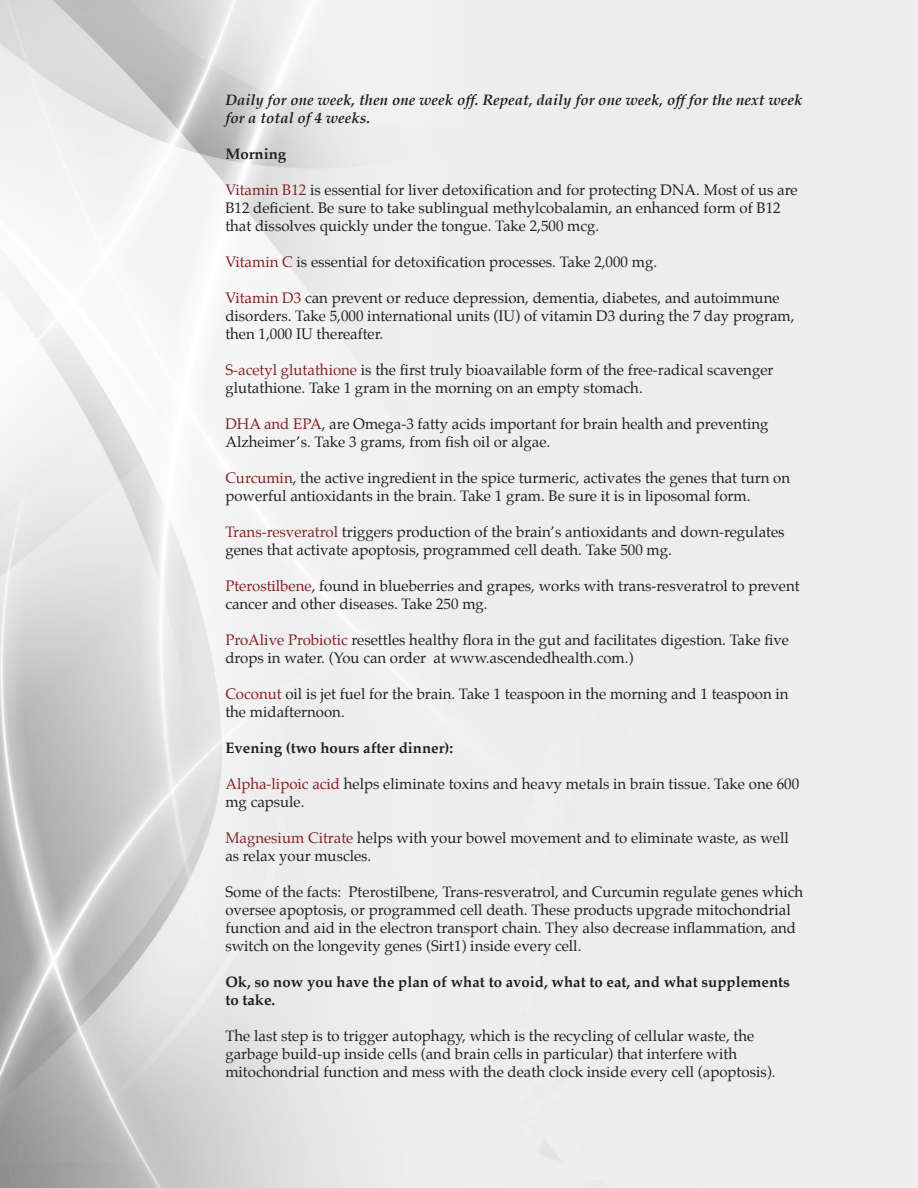
<style>
.page{position:relative;width:918px;height:1188px;background:#fff}
.page>*{position:absolute;margin:0;border:0;box-sizing:border-box;transform-origin:0 0}
.t1{font:15px/18px "Palatino";color:#231f20}
.t2{font:700 15px/18px "Palatino";color:#231f20}
.t3{font:italic 700 15px/18px "Palatino";color:#231f20}
.s1{color:#882124}
.s2{color:#892124}
</style>
<div class="page">
<p class="t3" style="left:225px;top:91px;width:579px">Daily for one week, then one week off. Repeat, daily for one week, off for the next week for a total of 4 weeks.</p>
<p class="t2" style="left:225px;top:145px;width:62px">Morning</p>
<p class="t1" style="left:225px;top:181px;width:574px"><span class="s1">Vitamin B12</span> is essential for liver detoxification and for protecting DNA. Most of us are<br>B12 deficient. Be sure to take sublingual methylcobalamin, an enhanced form of B12 that dissolves quickly under the tongue. Take 2,500 mcg.</p>
<p class="t1" style="left:225px;top:253px;width:433px"><span class="s2">Vitamin C</span> is essential for detoxification processes. Take 2,000 mg.</p>
<p class="t1" style="left:225px;top:289px;width:571px"><span class="s1">Vitamin D3</span> can prevent or reduce depression, dementia, diabetes, and autoimmune disorders. Take 5,000 international units (IU) of vitamin D3 during the 7 day program, then 1,000 IU thereafter.</p>
<p class="t1" style="left:225px;top:361px;width:550px"><span class="s2">S-acetyl glutathione</span> is the first truly bioavailable form of the free-radical scavenger glutathione. Take 1 gram in the morning on an empty stomach.</p>
<p class="t1" style="left:225px;top:415px;width:545px"><span class="s1">DHA and EPA</span>, are Omega-3 fatty acids important for brain health and preventing<br>Alzheimer’s. Take 3 grams, from fish oil or algae.</p>
<p class="t1" style="left:225px;top:469px;width:566px"><span class="s1">Curcumin</span>, the active ingredient in the spice turmeric, activates the genes that turn on powerful antioxidants in the brain. Take 1 gram. Be sure it is in liposomal form.</p>
<p class="t1" style="left:225px;top:523px;width:561px"><span class="s1">Trans-resveratrol</span> triggers production of the brain’s antioxidants and down-regulates genes that activate apoptosis, programmed cell death. Take 500 mg.</p>
<p class="t1" style="left:225px;top:577px;width:576px"><span class="s1">Pterostilbene</span>, found in blueberries and grapes, works with trans-resveratrol to prevent cancer and other diseases. Take 250 mg.</p>
<p class="t1" style="left:225px;top:631px;width:565px"><span class="s1">ProAlive Probiotic</span> resettles healthy flora in the gut and facilitates digestion. Take five drops in water. (You can order at www.ascendedhealth.com.)</p>
<p class="t1" style="left:225px;top:685px;width:565px"><span class="s1">Coconut</span> oil is jet fuel for the brain. Take 1 teaspoon in the morning and 1 teaspoon in the midafternoon.</p>
<p class="t2" style="left:225px;top:739px;width:229px">Evening (two hours after dinner):</p>
<p class="t1" style="left:225px;top:775px;width:575px"><span class="s1">Alpha-lipoic acid</span> helps eliminate toxins and heavy metals in brain tissue. Take one 600 mg capsule.</p>
<p class="t1" style="left:225px;top:829px;width:565px"><span class="s1">Magnesium Citrate</span> helps with your bowel movement and to eliminate waste, as well as relax your muscles.</p>
<p class="t1" style="left:225px;top:883px;width:579px">Some of the facts: Pterostilbene, Trans-resveratrol, and Curcumin regulate genes which oversee apoptosis, or programmed cell death. These products upgrade mitochondrial function and aid in the electron transport chain. They also decrease inflammation, and switch on the longevity genes (Sirt1) inside every cell.</p>
<p class="t2" style="left:225px;top:973px;width:566px">Ok, so now you have the plan of what to avoid, what to eat, and what supplements to take.</p>
<p class="t1" style="left:225px;top:1027px;width:552px">The last step is to trigger autophagy, which is the recycling of cellular waste, the garbage build-up inside cells (and brain cells in particular) that interfere with mitochondrial function and mess with the death clock inside every cell (apoptosis).</p>
</div>
